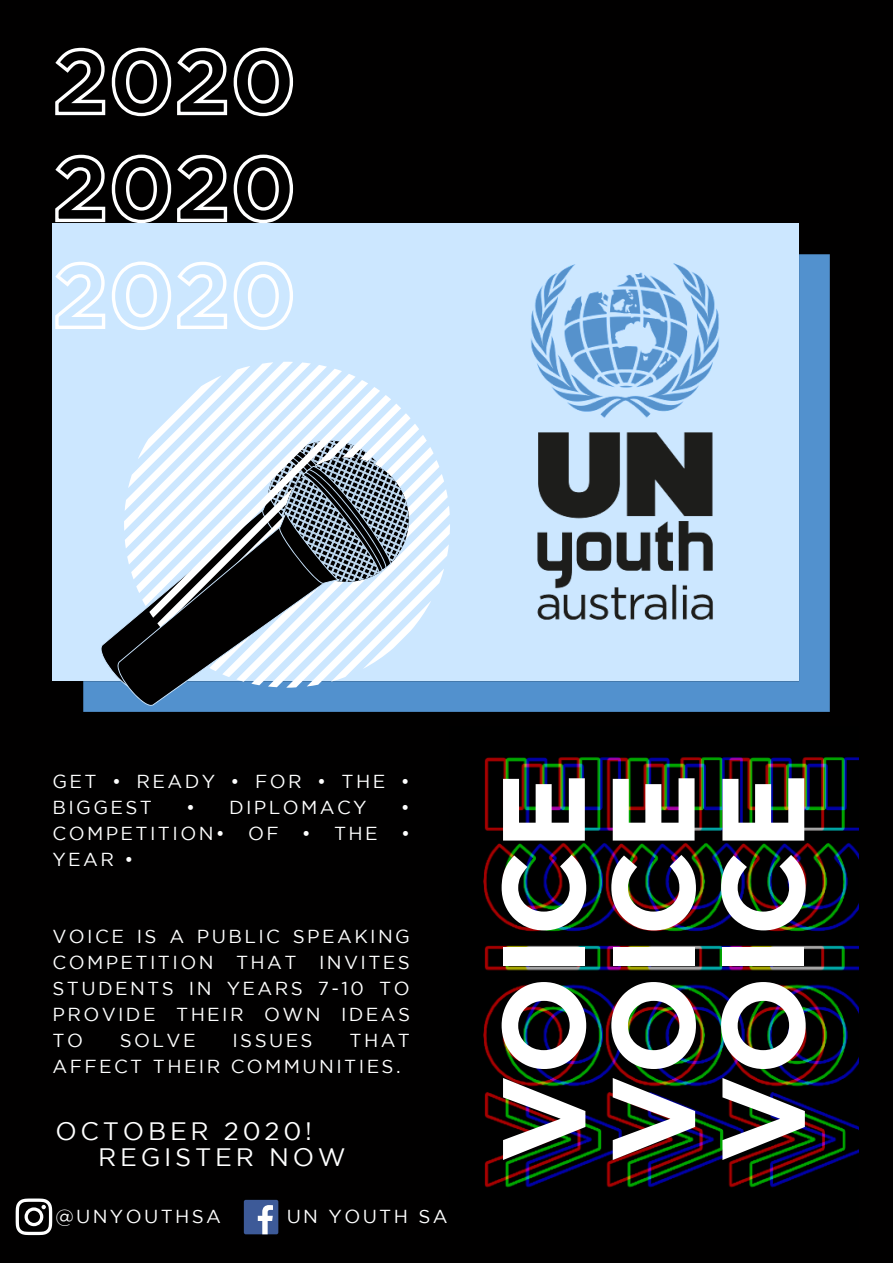
<style>
.page{position:relative;width:893px;height:1263px;background:#010000}
.page>*{position:absolute;margin:0;border:0;box-sizing:border-box;transform-origin:0 0}
.t1{font:700 116.85px/109.7px "Gotham";color:#fff;text-align:justify}
.t2{font:25.12px/26.2px "Gotham";letter-spacing:.15em;color:#fff}
.t3{font:18.75px/25.9px "Gotham";letter-spacing:.125em;color:#fff}
</style>
<div class="page">
<div style="left:52px;top:224px;width:747px;height:457px;background:#cce7ff"></div>
<svg style="left:90px;top:681px;width:11px;height:31px"></svg>
<svg style="left:129px;top:362px;width:165px;height:121px"></svg>
<svg style="left:101px;top:483px;width:142px;height:229px"></svg>
<svg style="left:107px;top:485px;width:187px;height:227px"></svg>
<svg style="left:243px;top:432px;width:51px;height:162px"></svg>
<img style="left:483px;top:772px;width:375px;height:416px">
<svg style="left:55px;top:47px;width:239px;height:70px"></svg>
<svg style="left:52px;top:154px;width:242px;height:70px"></svg>
<svg style="left:55px;top:261px;width:238px;height:69px"></svg>
<img style="left:294px;top:223px;width:565px;height:549px">
<svg style="left:16px;top:1198px;width:36px;height:37px"></svg>
<div style="left:244px;top:1200px;width:34px;height:34px;background:#3d5a98;border-radius:2px"></div>
<svg style="left:258px;top:1205px;width:15px;height:29px"></svg>
<p class="t3" style="left:52px;top:770px;width:359px">GET • READY • FOR • THE •<br>BIGGEST</p>
<p class="t3" style="left:186px;top:796px;width:182px">• DIPLOMACY</p>
<p class="t3" style="left:52px;top:796px;width:359px;text-align:justify;text-indent:348px">• COMPETITION• OF • THE • YEAR •</p>
<p class="t3" style="left:52px;top:925px;width:359px;text-align:justify">VOICE IS A PUBLIC SPEAKING COMPETITION THAT INVITES STUDENTS IN YEARS 7-10 TO PROVIDE THEIR OWN IDEAS TO</p>
<p class="t3" style="left:120px;top:1029px;width:77px">SOLVE</p>
<p class="t3" style="left:232px;top:1029px;width:82px">ISSUES</p>
<p class="t3" style="left:52px;top:1029px;width:359px;text-indent:297px">THAT<br>AFFECT THEIR COMMUNITIES.</p>
<h2 class="t2" style="left:98px;top:1119px;width:249px;text-indent:-43px">OCTOBER 2020!<br>REGISTER NOW</h2>
<p class="t3" style="left:55px;top:1205px;width:167px">@UNYOUTHSA</p>
<p class="t3" style="left:287px;top:1205px;width:162px">UN YOUTH SA</p>
<h1 class="t1" style="left:496px;top:1163px;width:392px;rotate:-90deg">VOICE VOICE VOICE</h1>
</div>
